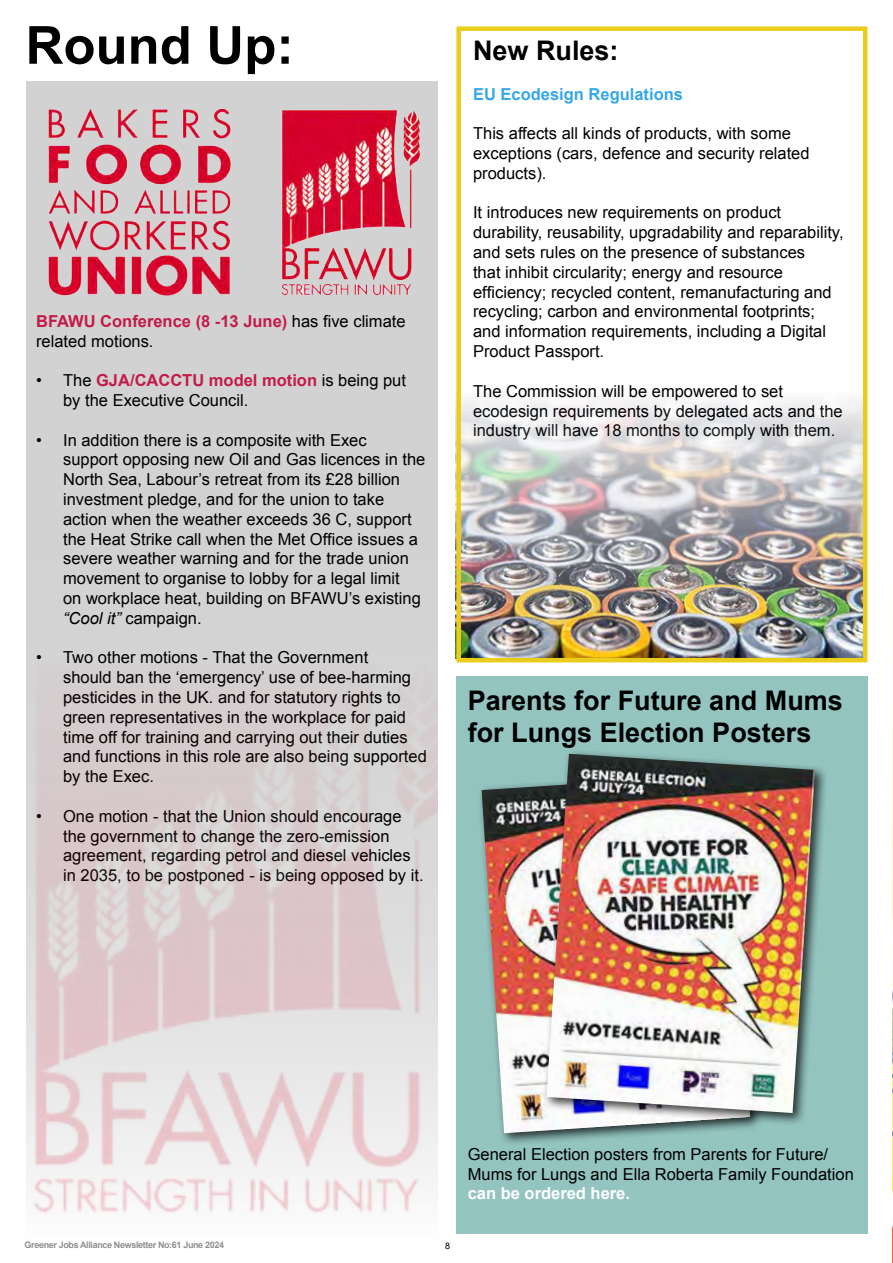
<style>
.page{position:relative;width:893px;height:1263px;background:#fff}
.page>*{position:absolute;margin:0;border:0;box-sizing:border-box;transform-origin:0 0}
.t1{font:700 52.5px "Arial";color:#000}
.t2{font:700 27px/32.4px "Arial";color:#000}
.t3{font:16.5px/19.8px "Arial";color:#000}
.t4{font:700 16.5px "Arial";color:#36a7e9}
.t5{font:700 16.5px "Arial";color:#fff}
.t6{font:700 9px "Arial";letter-spacing:-.04em;color:#8f8f8f}
.t7{font:9px "Arial";color:#000}
.s1{font-weight:700;color:#c21b49}
.s2{font-style:italic}
</style>
<div class="page">
<img style="left:892px;top:635px;width:1px;height:628px">
<div style="left:456px;top:708px;width:411px;height:525px;background:#93c4c0"></div>
<div style="left:26px;top:81px;width:411px;height:1156px;background:#d2d2d2"></div>
<img style="left:48px;top:109px;width:372px;height:187px">
<img style="left:26px;top:809px;width:411px;height:428px">
<img style="left:455px;top:400px;width:407px;height:258px">
<div style="left:456px;top:26px;width:411px;height:636px;border:4px solid #eacc1d"></div>
<div style="left:477px;top:769px;width:286px;height:377px;background:#000;opacity:.75"></div>
<img style="left:482px;top:774px;width:268px;height:359px">
<div style="left:542px;top:749px;width:286px;height:377px;background:#000;opacity:.75"></div>
<img style="left:546px;top:754px;width:269px;height:359px">
<h1 class="t1" style="left:26px;top:11px;width:270px">Round Up:</h1>
<p class="t3" style="left:36px;top:311px;width:371px"><span class="s1">BFAWU Conference (8 -13 June)</span> has five climate related motions.</p>
<p class="t3" style="left:63px;top:371px;width:344px;text-indent:-27px">• The <span class="s1">GJA/CACCTU model motion</span> is being put by the Executive Council.</p>
<p class="t3" style="left:63px;top:430px;width:364px;text-indent:-27px">• In addition there is a composite with Exec support opposing new Oil and Gas licences in the North Sea, Labour’s retreat from its £28 billion investment pledge, and for the union to take action when the weather exceeds 36 C, support the Heat Strike call when the Met Office issues a severe weather warning and for the trade union movement to organise to lobby for a legal limit<br>on workplace heat, building on BFAWU’s existing <span class="s2">“Cool it”</span> campaign.</p>
<p class="t3" style="left:63px;top:648px;width:365px;text-indent:-27px">• Two other motions - That the Government<br>should ban the ‘emergency’ use of bee-harming pesticides in the UK. and for statutory rights to green representatives in the workplace for paid time off for training and carrying out their duties and functions in this role are also being supported by the Exec.</p>
<p class="t3" style="left:63px;top:806px;width:362px;text-indent:-27px">• One motion - that the Union should encourage the government to change the zero-emission agreement, regarding petrol and diesel vehicles in 2035, to be postponed - is being opposed by it.</p>
<h2 class="t2" style="left:473px;top:35px;width:147px">New Rules:</h2>
<p class="t4" style="left:473px;top:83px;width:211px">EU Ecodesign Regulations</p>
<p class="t3" style="left:473px;top:124px;width:338px">This affects all kinds of products, with some exceptions (cars, defence and security related products).</p>
<p class="t3" style="left:473px;top:203px;width:372px">It introduces new requirements on product durability, reusability, upgradability and reparability, and sets rules on the presence of substances<br>that inhibit circularity; energy and resource efficiency; recycled content, remanufacturing and recycling; carbon and environmental footprints; and information requirements, including a Digital Product Passport.</p>
<p class="t3" style="left:473px;top:381px;width:371px">The Commission will be empowered to set ecodesign requirements by delegated acts and the industry will have 18 months to comply with them.</p>
<h2 class="t2" style="left:468px;top:685px;width:377px">Parents for Future and Mums for Lungs Election Posters</h2>
<p class="t6" style="left:25px;top:1239px;width:201px">Greener Jobs Alliance Newsletter No:61 June 2024</p>
<p class="t7" style="left:445px;top:1239px;width:7px">8</p>
<p class="t3" style="left:468px;top:1144px;width:388px">General Election posters from Parents for Future/<br>Mums for Lungs and Ella Roberta Family Foundation</p>
<p class="t5" style="left:468px;top:1183px;width:164px">can be ordered here.</p>
</div>
